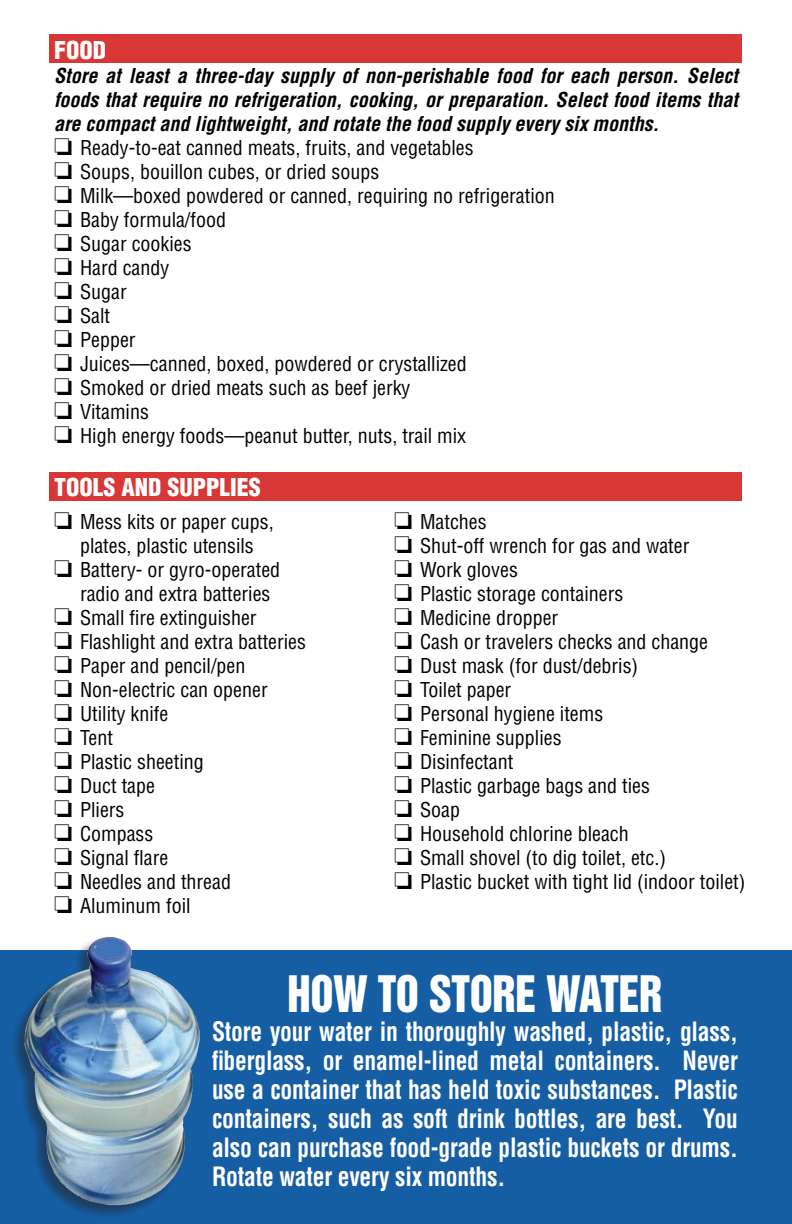
<style>
.page{position:relative;width:792px;height:1224px;background:#fff}
.page>*{position:absolute;margin:0;border:0;box-sizing:border-box;transform-origin:0 0}
.t1{font:46px "Helvetica Inserat";letter-spacing:-.01em;color:#fff;scale:.91 1}
.t2{font:700 condensed 26px/29px "Helvetica";letter-spacing:-.01em;color:#fff;text-align:justify;scale:.91 1}
.t3{font:900 condensed 24px "Helvetica";color:#fff}
.t4{font:condensed 20px/24px "Helvetica";color:#000001}
.s1{font-weight:700;font-style:italic}
</style>
<div class="page">
<div style="left:50px;top:472px;width:692px;height:29px;background:#d93735"></div>
<div style="left:50px;top:34px;width:692px;height:29px;background:#d93735"></div>
<div style="left:1px;top:950px;width:791px;height:274px;background:#165ea4"></div>
<div style="left:9px;top:936px;width:192px;height:284px;background:#231f20;opacity:.5"></div>
<img style="left:24px;top:937px;width:81px;height:264px">
<p class="t3" style="left:54px;top:36px;width:54px">FOOD</p>
<p class="t4" style="left:54px;top:64px;width:686px"><span class="s1">Store at least a three-day supply of non-perishable food for each person. Select foods that require no refrigeration, cooking, or preparation. Select food items that are compact and lightweight, and rotate the food supply every six months.<br></span>❏ Ready-to-eat canned meats, fruits, and vegetables<br>❏ Soups, bouillon cubes, or dried soups<br>❏ Milk—boxed powdered or canned, requiring no refrigeration<br>❏ Baby formula/food<br>❏ Sugar cookies<br>❏ Hard candy<br>❏ Sugar<br>❏ Salt<br>❏ Pepper<br>❏ Juices—canned, boxed, powdered or crystallized<br>❏ Smoked or dried meats such as beef jerky<br>❏ Vitamins<br>❏ High energy foods—peanut butter, nuts, trail mix</p>
<p class="t3" style="left:54px;top:472px;width:208px">TOOLS AND SUPPLIES</p>
<p class="t4" style="left:54px;top:510px;width:221px">❏ Mess kits or paper cups,</p>
<p class="t4" style="left:80px;top:534px;width:175px">plates, plastic utensils</p>
<p class="t4" style="left:54px;top:558px;width:228px">❏ Battery- or gyro-operated</p>
<p class="t4" style="left:80px;top:582px;width:192px">radio and extra batteries</p>
<p class="t4" style="left:54px;top:606px;width:204px">❏ Small fire extinguisher</p>
<p class="t4" style="left:54px;top:630px;width:254px">❏ Flashlight and extra batteries</p>
<p class="t4" style="left:54px;top:654px;width:193px">❏ Paper and pencil/pen</p>
<p class="t4" style="left:54px;top:678px;width:215px">❏ Non-electric can opener</p>
<p class="t4" style="left:54px;top:702px;width:116px">❏ Utility knife</p>
<p class="t4" style="left:54px;top:726px;width:60px">❏ Tent</p>
<p class="t4" style="left:54px;top:750px;width:151px">❏ Plastic sheeting</p>
<p class="t4" style="left:54px;top:774px;width:102px">❏ Duct tape</p>
<p class="t4" style="left:54px;top:798px;width:72px">❏ Pliers</p>
<p class="t4" style="left:54px;top:822px;width:101px">❏ Compass</p>
<p class="t4" style="left:54px;top:846px;width:116px">❏ Signal flare</p>
<p class="t4" style="left:54px;top:870px;width:179px">❏ Needles and thread</p>
<p class="t4" style="left:54px;top:894px;width:138px">❏ Aluminum foil</p>
<p class="t4" style="left:394px;top:509px;width:353px">❏ Matches<br>❏ Shut-off wrench for gas and water<br>❏ Work gloves<br>❏ Plastic storage containers<br>❏ Medicine dropper<br>❏ Cash or travelers checks and change<br>❏ Dust mask (for dust/debris)<br>❏ Toilet paper<br>❏ Personal hygiene items<br>❏ Feminine supplies<br>❏ Disinfectant<br>❏ Plastic garbage bags and ties<br>❏ Soap<br>❏ Household chlorine bleach<br>❏ Small shovel (to dig toilet, etc.)<br>❏ Plastic bucket with tight lid (indoor toilet)</p>
<h1 class="t1" style="left:287px;top:967px;width:414px">HOW TO STORE WATER</h1>
<p class="t2" style="left:212px;top:1017px;width:580px">Store your water in thoroughly washed, plastic, glass, fiberglass, or enamel-lined metal containers. Never use a container that has held toxic substances. Plastic containers, such as soft drink bottles, are best. You also can purchase food-grade plastic buckets or drums.<br>Rotate water every six months.</p>
</div>
